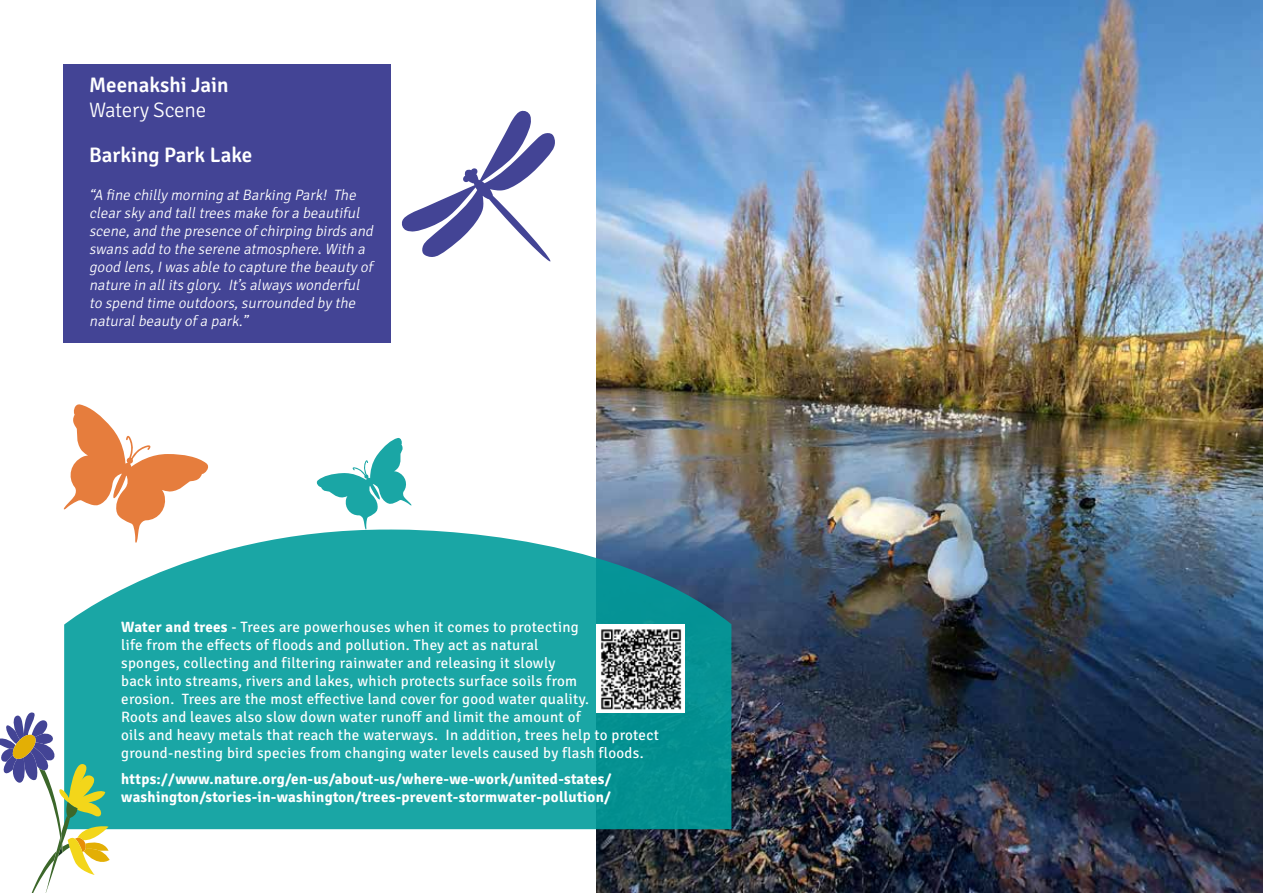
<style>
.page{position:relative;width:1263px;height:893px;background:#fff}
.page>*{position:absolute;margin:0;border:0;box-sizing:border-box;transform-origin:0 0}
.t1{font:600 21px "Signika";color:#fff}
.t2{font:300 21px "Signika";letter-spacing:-.01em;color:#fff}
.t3{font:15px/18px "Signika";letter-spacing:.02em;color:#fff}
.t4{font:italic 300 15px/18px "Signika";color:#fff}
.t5{font:700 15px/18px "Signika";letter-spacing:.02em;color:#fff}
.s1{font-weight:700}
</style>
<div class="page">
<img style="left:596px;top:0;width:667px;height:893px">
<svg style="left:64px;top:525px;width:667px;height:304px;fill:#1aa6a5"></svg>
<div style="left:64px;top:64px;width:327px;height:278px;background:#434495"></div>
<svg style="left:0;top:711px;width:110px;height:182px"></svg>
<svg style="left:63px;top:404px;width:148px;height:139px"></svg>
<svg style="left:315px;top:438px;width:97px;height:92px"></svg>
<svg style="left:401px;top:110px;width:154px;height:152px"></svg>
<div style="left:596px;top:624px;width:89px;height:89px;background:#fff"></div>
<img style="left:601px;top:629px;width:81px;height:81px">
<h1 class="t1" style="left:89px;top:70px;width:141px">Meenakshi Jain</h1>
<h1 class="t2" style="left:89px;top:95px;width:119px">Watery Scene</h1>
<h1 class="t1" style="left:89px;top:140px;width:165px">Barking Park Lake</h1>
<p class="t4" style="left:89px;top:185px;width:289px">“A fine chilly morning atBarking Park! The clearsky and talltrees make fora beautiful scene,and the presence ofchirping birds and swans add to the serene atmosphere.With a good lens,Iwas able to capture the beauty of nature in allits glory. It’s always wonderful to spend time outdoors,surrounded by the naturalbeauty ofa park.”</p>
<p class="t3" style="left:121px;top:617px;width:539px"><span class="s1">Water and trees</span> - Trees are powerhouses when it comes to protecting<br>life from the effects of floods and pollution. They act as natural<br>sponges, collecting and filtering rainwater and releasing it slowly<br>back into streams, rivers and lakes, which protects surface soils from<br>erosion. Trees are the most effective land cover for good water quality.<br>Roots and leaves also slow down water runoff and limit the amount of<br>oils and heavy metals that reach the waterways. In addition, trees help to protect ground-nesting bird species from changing water levels caused by flash floods.</p>
<p class="t5" style="left:121px;top:769px;width:492px">https://www.nature.org/en-us/about-us/where-we-work/united-states/ washington/stories-in-washington/trees-prevent-stormwater-pollution/</p>
</div>
